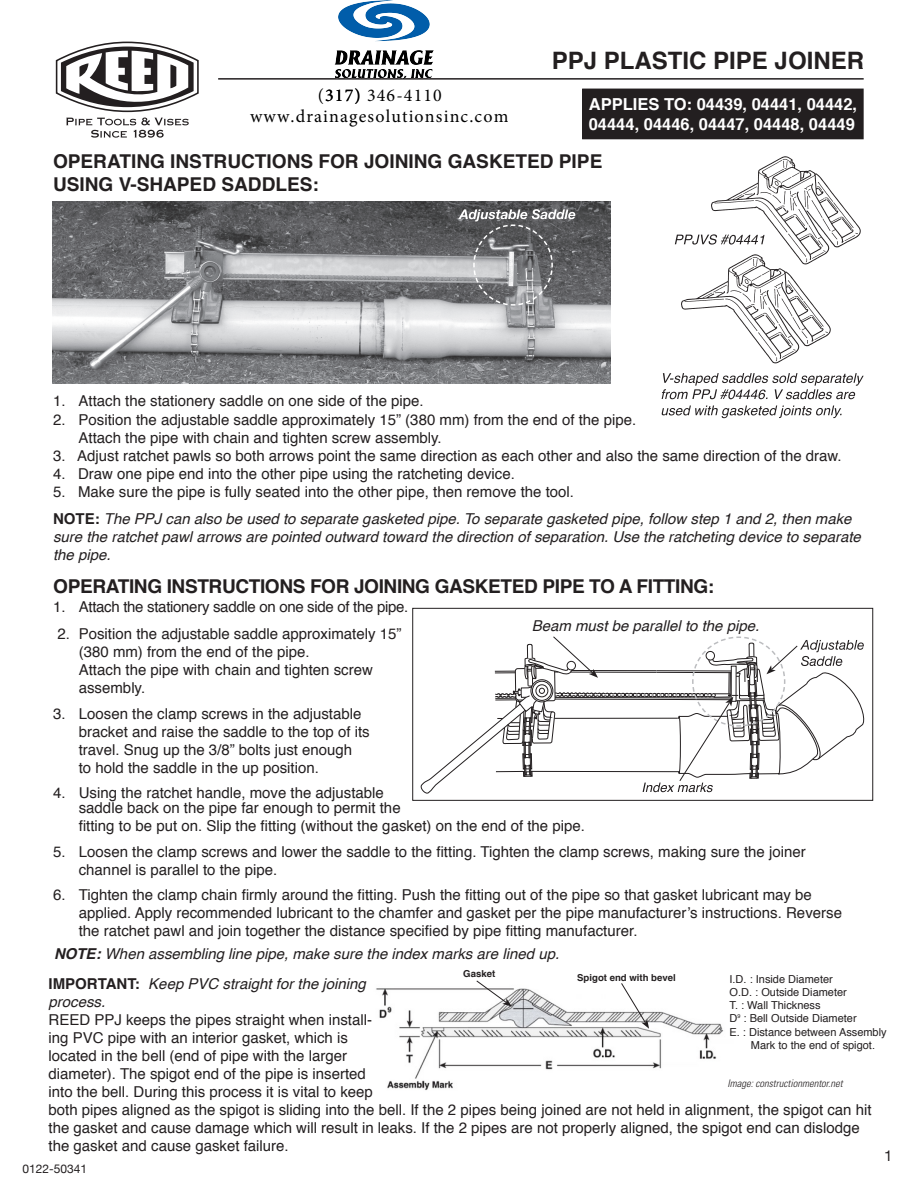
<style>
.page{position:relative;width:918px;height:1188px;background:#fff}
.page>*{position:absolute;margin:0;border:0;box-sizing:border-box;transform-origin:0 0}
.t1{font:700 24px "Helvetica";color:#231f20}
.t2{font:700 19.05px "Helvetica";color:#231f20}
.t3{font:700 19.05px "Helvetica";letter-spacing:-.02em;color:#231f20}
.t4{font:18px/21.6px "Minion Pro";letter-spacing:.065em;color:#000;text-align:center}
.t5{font:700 16.5px/19.8px "Helvetica";color:#fff}
.t6{font:15px/18px "Helvetica";color:#231f20}
.t7{font:italic 15px/18px "Helvetica";color:#231f20}
.t8{font:15px "Helvetica";letter-spacing:-.02em;color:#231f20}
.t9{font:15px "Helvetica Neue";color:#231f20}
.t10{font:12px "Helvetica Neue";color:#231f20}
.t11{font:10.95px "Helvetica";color:#231f20}
.t12{font:italic 300 condensed 10.5px "Univers";color:#231f20}
.t13{font:700 9.6px "Helvetica";color:#231f20}
.s1{font-weight:700;font-style:normal}
.s2{font-weight:700}
</style>
<div class="page">
<hr style="left:218px;top:78px;width:646px;height:2px;background:#231f20">
<svg style="left:55px;top:41px;width:144px;height:97px"></svg>
<img style="left:52px;top:201px;width:558px;height:183px">
<img style="left:711px;top:156px;width:150px;height:93px">
<img style="left:681px;top:249px;width:150px;height:115px">
<svg style="left:675px;top:234px;width:90px;height:11px"></svg>
<div style="left:412px;top:608px;width:461px;height:193px;border:1px solid #231f20"></div>
<svg style="left:458px;top:209px;width:117px;height:97px;background:#7d7e80"></svg>
<svg style="left:662px;top:405px;width:180px;height:13px"></svg>
<svg style="left:662px;top:373px;width:202px;height:26px"></svg>
<img style="left:376px;top:988px;width:348px;height:102px">
<svg style="left:476px;top:980px;width:36px;height:27px"></svg>
<svg style="left:621px;top:983px;width:28px;height:46px"></svg>
<svg style="left:420px;top:636px;width:445px;height:158px"></svg>
<div style="left:583px;top:89px;width:280px;height:50px;background:#231f20"></div>
<img style="left:334px;top:0;width:100px;height:80px">
<p class="t4" style="left:250px;top:84px;width:260px">(317) 346-4110 www.drainagesolutionsinc.com</p>
<p class="t1" style="left:552px;top:41px;width:314px">PPJ PLASTIC PIPE JOINER</p>
<p class="t5" style="left:589px;top:95px;width:270px">APPLIES TO: 04439, 04441, 04442,<br>04444, 04446, 04447, 04448, 04449</p>
<p class="t2" style="left:53px;top:146px;width:551px">OPERATING INSTRUCTIONS FOR JOINING GASKETED PIPE</p>
<p class="t2" style="left:53px;top:169px;width:267px">USING V-SHAPED SADDLES:</p>
<p class="t6" style="left:53px;top:392px;width:372px">1. Attach the stationery saddle on one side of the pipe.</p>
<p class="t6" style="left:53px;top:412px;width:585px">2. Position the adjustable saddle approximately 15” (380 mm) from the end of the pipe.</p>
<p class="t6" style="left:79px;top:430px;width:365px">Attach the pipe with chain and tighten screw assembly.</p>
<p class="t6" style="left:53px;top:448px;width:790px">3. Adjust ratchet pawls so both arrows point the same direction as each other and also the same direction of the draw.</p>
<p class="t6" style="left:53px;top:466px;width:463px">4. Draw one pipe end into the other pipe using the ratcheting device.</p>
<p class="t6" style="left:53px;top:484px;width:523px">5. Make sure the pipe is fully seated into the other pipe, then remove the tool.</p>
<p class="t7" style="left:53px;top:510px;width:809px"><span class="s1">NOTE:</span> The PPJ can also be used to separate gasketed pipe. To separate gasketed pipe, follow step 1 and 2, then make sure the ratchet pawl arrows are pointed outward toward the direction of separation. Use the ratcheting device to separate the pipe.</p>
<p class="t3" style="left:53px;top:571px;width:663px">OPERATING INSTRUCTIONS FOR JOINING GASKETED PIPE TO A FITTING:</p>
<p class="t8" style="left:53px;top:596px;width:357px">1. Attach the stationery saddle on one side of the pipe.</p>
<p class="t6" style="left:79px;top:626px;width:324px;text-indent:-21px">2. Position the adjustable saddle approximately 15” (380 mm) from the end of the pipe.</p>
<p class="t6" style="left:79px;top:662px;width:296px">Attach the pipe with chain and tighten screw</p>
<p class="t6" style="left:79px;top:680px;width:68px">assembly.</p>
<p class="t6" style="left:79px;top:705px;width:292px;text-indent:-26px">3. Loosen the clamp screws in the adjustable bracket and raise the saddle to the top of its travel. Snug up the 3/8” bolts just enough</p>
<p class="t6" style="left:79px;top:759px;width:242px">to hold the saddle in the up position.</p>
<p class="t6" style="left:79px;top:786px;width:323px;line-height:15px;text-indent:-26px">4. Using the ratchet handle, move the adjustable saddle back on the pipe far enough to permit the</p>
<p class="t6" style="left:79px;top:818px;width:508px">fitting to be put on. Slip the fitting (without the gasket) on the end of the pipe.</p>
<p class="t6" style="left:53px;top:843px;width:754px">5. Loosen the clamp screws and lower the saddle to the fitting. Tighten the clamp screws, making sure the joiner</p>
<p class="t6" style="left:79px;top:861px;width:200px">channel is parallel to the pipe.</p>
<p class="t6" style="left:53px;top:887px;width:760px">6. Tighten the clamp chain firmly around the fitting. Push the fitting out of the pipe so that gasket lubricant may be</p>
<p class="t6" style="left:79px;top:905px;width:765px">applied. Apply recommended lubricant to the chamfer and gasket per the pipe manufacturer’s instructions. Reverse the ratchet pawl and join together the distance specified by pipe fitting manufacturer.</p>
<p class="t7" style="left:532px;top:617px;width:229px">Beam must be parallel to the pipe.</p>
<p class="t7" style="left:54px;top:945px;width:507px"><span class="s2">NOTE:</span> When assembling line pipe, make sure the index marks are lined up.</p>
<p class="t13" style="left:463px;top:966px;width:33px">Gasket</p>
<p class="t13" style="left:577px;top:970px;width:100px">Spigot end with bevel</p>
<p class="t11" style="left:730px;top:970px;width:105px">I.D. : Inside Diameter</p>
<p class="t11" style="left:730px;top:984px;width:119px">O.D. : Outside Diameter</p>
<p class="t11" style="left:730px;top:997px;width:93px">T. : Wall Thickness</p>
<p class="t11" style="left:730px;top:1010px;width:129px">D<sup>9</sup> : Bell Outside Diameter</p>
<p class="t11" style="left:730px;top:1023px;width:159px">E. : Distance between Assembly</p>
<p class="t11" style="left:751px;top:1036px;width:126px">Mark to the end of spigot.</p>
<p class="t12" style="left:727px;top:1077px;width:117px">Image: constructionmentor.net</p>
<p class="t7" style="left:49px;top:975px;width:319px"><span class="s1">IMPORTANT:</span> Keep PVC straight for the joining process.</p>
<p class="t6" style="left:49px;top:1011px;width:824px">REED PPJ keeps the pipes straight when install-<br>ing PVC pipe with an interior gasket, which is<br>located in the bell (end of pipe with the larger<br>diameter). The spigot end of the pipe is inserted<br>into the bell. During this process it is vital to keep<br>both pipes aligned as the spigot is sliding into the bell. If the 2 pipes being joined are not held in alignment, the spigot can hit the gasket and cause damage which will result in leaks. If the 2 pipes are not properly aligned, the spigot end can dislodge the gasket and cause gasket failure.</p>
<p class="t9" style="left:884px;top:1145px;width:10px">1</p>
<p class="t10" style="left:22px;top:1160px;width:66px">0122-50341</p>
</div>
